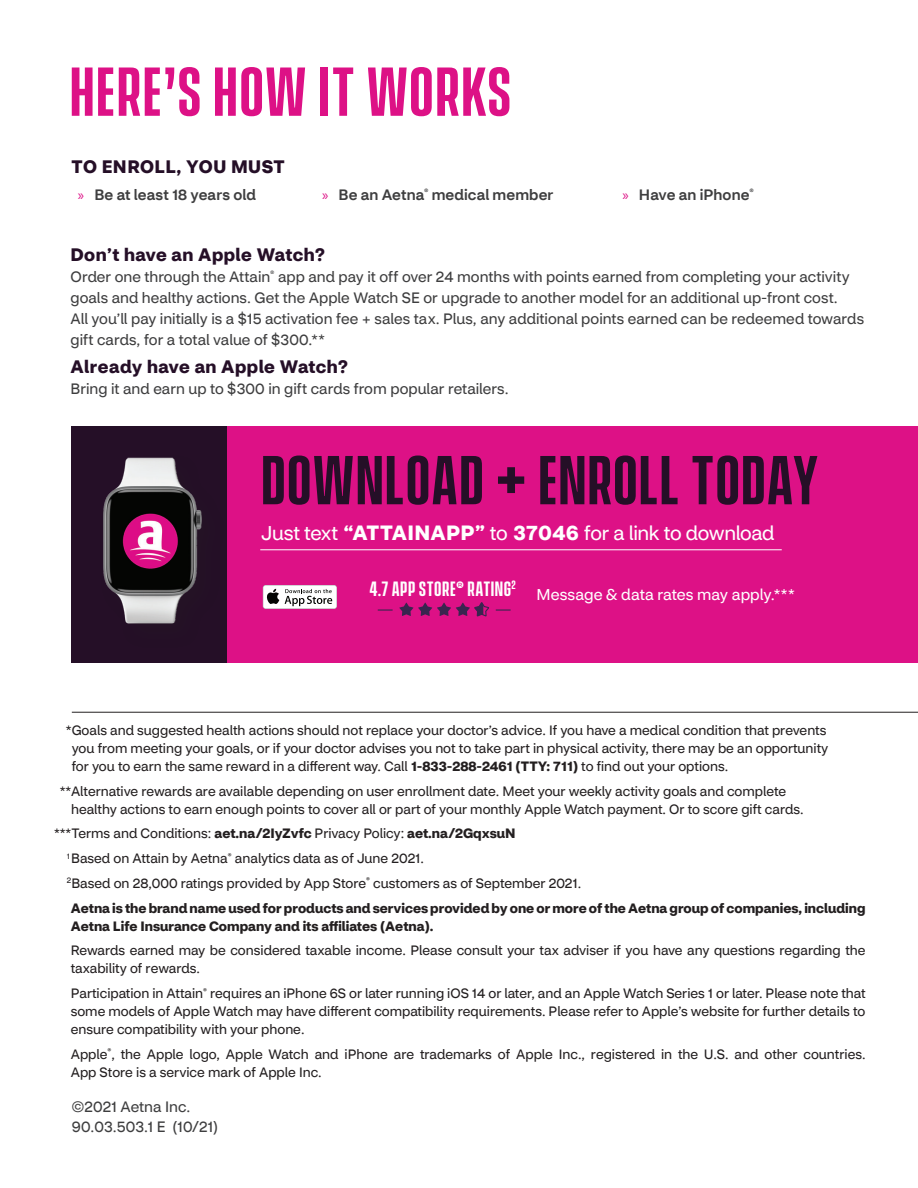
<style>
.page{position:relative;width:918px;height:1188px;background:#fff}
.page>*{position:absolute;margin:0;border:0;box-sizing:border-box;transform-origin:0 0}
.t1{font:600 63px "Vanguard CF";letter-spacing:.015em;color:#250f27}
.t2{font:600 63px "Vanguard CF";letter-spacing:.025em;color:#dd1186}
.t3{font:19.8px "CVS Health Sans";letter-spacing:-.02em;color:#fff}
.t4{font:600 18.9px "Vanguard CF";letter-spacing:.025em;color:#fff}
.t5{font:700 18px "CVS Health Sans";letter-spacing:.025em;color:#250f27}
.t6{font:15.6px "CVS Health Sans";color:#fff}
.t7{font:15px/21px "CVS Health Sans";color:#3e3e3f}
.t8{font:500 15px "CVS Health Sans";letter-spacing:.01em;color:#3e3e3f}
.t9{font:13.5px/18px "CVS Health Sans";color:#231f20}
.t10{font:700 13.5px "CVS Health Sans";color:#231f20}
.t11{font:600 10.95px "Vanguard CF";color:#fff}
.s1{font-family:"Myriad Pro";font-weight:400;color:#dd1186}
.s2{font-weight:700;font-size:20.55px}
.s3{font-weight:700}
</style>
<div class="page">
<hr style="left:72px;top:712px;width:846px;height:1px;background:#231f20">
<div style="left:215px;top:426px;width:703px;height:237px;background:#dd1186"></div>
<div style="left:72px;top:426px;width:155px;height:237px;background:#250f27"></div>
<hr style="left:260px;top:549px;width:522px;height:1px;background:#fff">
<img style="left:103px;top:457px;width:99px;height:167px">
<div style="left:263px;top:585px;width:74px;height:24px;background:#f0f0f1;border-radius:3px"></div>
<div style="left:263px;top:586px;width:73px;height:22px;background:#fff;border-radius:2px"></div>
<svg style="left:266px;top:589px;width:13px;height:15px"></svg>
<svg style="left:285px;top:589px;width:47px;height:17px"></svg>
<svg style="left:496px;top:609px;width:15px;height:2px"></svg>
<svg style="left:378px;top:609px;width:15px;height:2px"></svg>
<svg style="left:399px;top:602px;width:90px;height:15px"></svg>
<h1 class="t2" style="left:70px;top:56px;width:443px">HERE’S HOW IT WORKS</h1>
<h3 class="t5" style="left:71px;top:156px;width:215px">TO ENROLL, YOU MUST</h3>
<p class="t8" style="left:78px;top:186px;width:179px"><span class="s1">»</span> Be at least 18 years old</p>
<p class="t8" style="left:322px;top:186px;width:233px"><span class="s1">»</span> Be an Aetna<sup>®</sup> medical member</p>
<p class="t8" style="left:622px;top:186px;width:133px"><span class="s1">»</span> Have an iPhone<sup>®</sup></p>
<h3 class="t5" style="left:71px;top:243px;width:256px">Don’t have an Apple Watch?</h3>
<p class="t7" style="left:71px;top:266px;width:795px">Order one through the Attain<sup>®</sup> app and pay it off over 24 months with points earned from completing your activity goals and healthy actions. Get the Apple Watch SE or upgrade to another model for an additional up-front cost.<br>All you’ll pay initially is a $15 activation fee + sales tax. Plus, any additional points earned can be redeemed towards gift cards, for a total value of $300.**</p>
<h3 class="t5" style="left:71px;top:356px;width:279px">Already have an Apple Watch?</h3>
<p class="t7" style="left:71px;top:378px;width:440px">Bring it and earn up to $300 in gift cards from popular retailers.</p>
<h1 class="t1" style="left:261px;top:444px;width:559px">DOWNLOAD + ENROLL TODAY</h1>
<h2 class="t3" style="left:261px;top:521px;width:515px">Just text <span class="s2">“ATTAINAPP”</span> to <span class="s2">37046</span> for a link to download</h2>
<p class="t11" style="left:512px;top:579px;width:6px">2</p>
<h3 class="t4" style="left:369px;top:578px;width:143px">4.7 APP STORE® RATING</h3>
<p class="t6" style="left:537px;top:585px;width:260px">Message &amp; data rates may apply.***</p>
<p class="t9" style="left:72px;top:721px;width:758px;text-indent:-6px">*Goals and suggested health actions should not replace your doctor’s advice. If you have a medical condition that prevents you from meeting your goals, or if your doctor advises you not to take part in physical activity, there may be an opportunity for you to earn the same reward in a different way. Call <span class="s3">1-833-288-2461 (TTY: 711)</span> to find out your options.</p>
<p class="t9" style="left:71px;top:782px;width:734px;text-indent:-11px">**Alternative rewards are available depending on user enrollment date. Meet your weekly activity goals and complete healthy actions to earn enough points to cover all or part of your monthly Apple Watch payment. Or to score gift cards.</p>
<p class="t9" style="left:67px;top:821px;width:800px;line-height:24.8px;text-indent:-13px">***Terms and Conditions: <span class="s3">aet.na/2IyZvfc</span> Privacy Policy: <span class="s3">aet.na/2GqxsuN<br></span><sup>1</sup> Based on Attain by Aetna<sup>®</sup> analytics data as of June 2021.<br><sup>2</sup>Based on 28,000 ratings provided by App Store<sup>®</sup> customers as of September 2021.<br><span class="s3">Aetna is the brand name used for products and services provided by one or more of the Aetna group of companies, including</span></p>
<p class="t10" style="left:71px;top:917px;width:364px">Aetna Life Insurance Company and its affiliates (Aetna).</p>
<p class="t9" style="left:71px;top:942px;width:796px">Rewards earned may be considered taxable income. Please consult your tax adviser if you have any questions regarding the taxability of rewards.</p>
<p class="t9" style="left:71px;top:985px;width:796px;text-align:justify">Participation in Attain<sup>®</sup> requires an iPhone 6S or later running iOS 14 or later, and an Apple Watch Series 1 or later. Please note that some models of Apple Watch may have different compatibility requirements. Please refer to Apple’s website for further details to ensure compatibility with your phone.</p>
<p class="t9" style="left:71px;top:1045px;width:796px">Apple<sup>®</sup>, the Apple logo, Apple Watch and iPhone are trademarks of Apple Inc., registered in the U.S. and other countries.<br>App Store is a service mark of Apple Inc.</p>
<p class="t7" style="left:72px;top:1097px;width:148px;line-height:19.5px">©2021 Aetna Inc.<br>90.03.503.1 E (10/21)</p>
</div>
